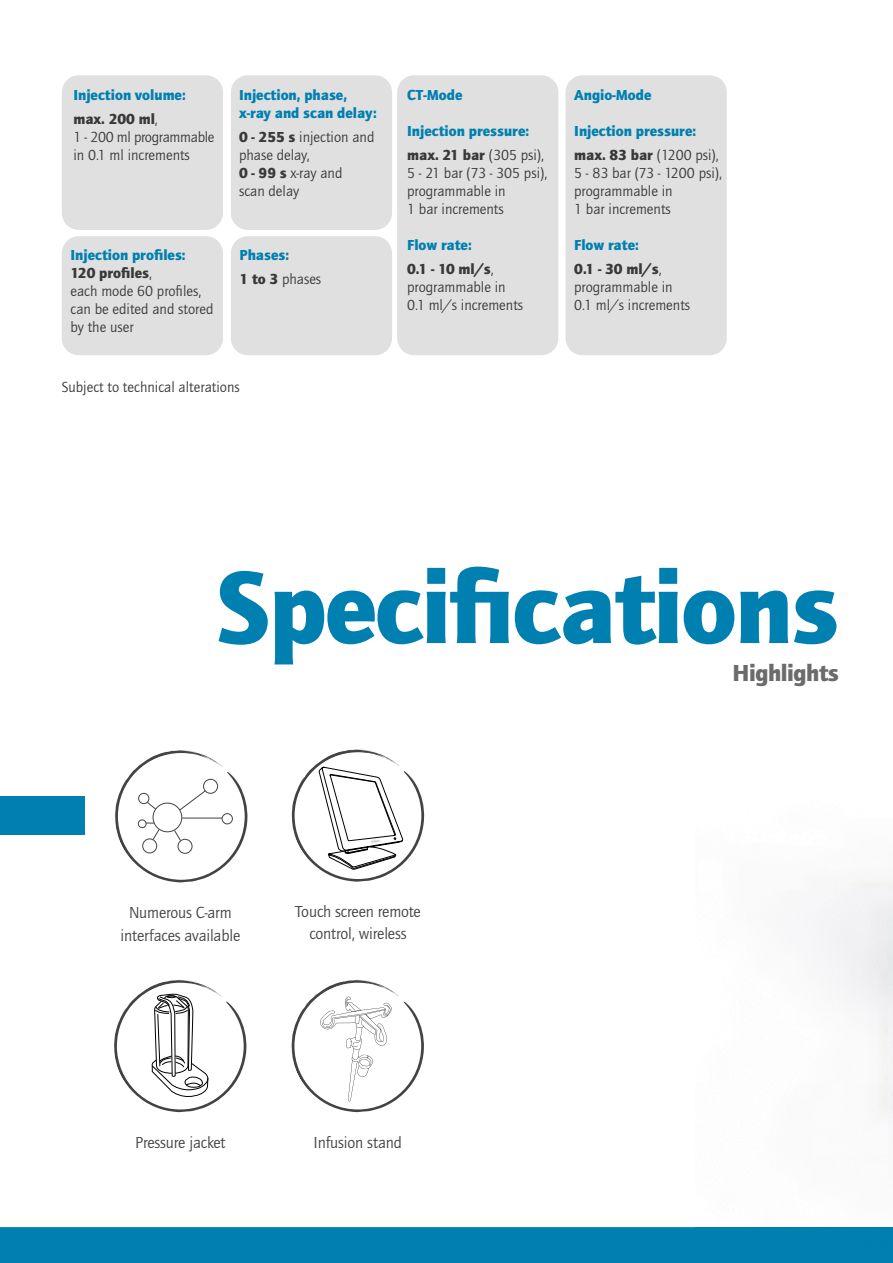
<style>
.page{position:relative;width:893px;height:1263px;background:#fff}
.page>*{position:absolute;margin:0;border:0;box-sizing:border-box;transform-origin:0 0}
.t1{font:900 105px "Quay Sans ITC Std";letter-spacing:-.02em;color:#0080b0}
.t2{font:900 24px "Quay Sans ITC Std";letter-spacing:-.02em;color:#6b6b6b}
.t3{font:16.5px/22.5px "Quay Sans ITC Std";letter-spacing:-.01em;color:#434343;text-align:center}
.t4{font:15px/18px "Quay Sans ITC Std";color:#393939}
.t5{font:900 15px/24px "Quay Sans ITC Std";color:#0080b0}
.t6{font:900 15px/24px "Quay Sans ITC Std";color:#393939}
.t7{font:15px/18px "Quay Sans ITC Std";letter-spacing:-.02em;color:#393939}
.s1{color:#393939}
.s2{font-weight:400;color:#393939}
.s3{font-weight:900;color:#0080b0}
.s4{font-weight:900}
.s5{color:#0080b0}
.s6{font-weight:400}
</style>
<div class="page">
<div style="left:0;top:1227px;width:893px;height:36px;background:#0080b0"></div>
<img style="left:696px;top:351px;width:197px;height:900px">
<div style="left:0;top:796px;width:84px;height:39px;background:#0080b0"></div>
<svg style="left:115px;top:750px;width:132px;height:132px"></svg>
<svg style="left:292px;top:749px;width:132px;height:133px"></svg>
<svg style="left:292px;top:980px;width:132px;height:132px"></svg>
<svg style="left:114px;top:980px;width:132px;height:132px"></svg>
<div style="left:62px;top:75px;width:161px;height:155px;background:#e0e0e0;border-radius:17px"></div>
<div style="left:397px;top:75px;width:161px;height:280px;background:#e0e0e0;border-radius:17px"></div>
<div style="left:566px;top:75px;width:161px;height:280px;background:#e0e0e0;border-radius:17px"></div>
<div style="left:231px;top:75px;width:161px;height:155px;background:#e0e0e0;border-radius:17px"></div>
<div style="left:231px;top:236px;width:161px;height:119px;background:#e0e0e0;border-radius:17px"></div>
<div style="left:62px;top:236px;width:161px;height:119px;background:#e0e0e0;border-radius:17px"></div>
<p class="t5" style="left:73px;top:84px;width:114px">Injection volume: <span class="s1">max. 200 ml</span><span class="s2">,</span></p>
<p class="t7" style="left:73px;top:129px;width:143px">1 - 200 ml programmable in 0.1 ml increments</p>
<p class="t4" style="left:71px;top:247px;width:145px"><span class="s3">Injection profiles:<br></span><span class="s4">120 profiles</span>,<br>each mode 60 profiles, can be edited and stored by the user</p>
<p class="t5" style="left:239px;top:87px;width:139px;line-height:18px">Injection, phase, x-ray and scan delay:</p>
<p class="t4" style="left:239px;top:129px;width:137px"><span class="s4">0 - 255 s</span> injection and phase delay,<br><span class="s4">0 - 99 s</span> x-ray and<br>scan delay</p>
<p class="t5" style="left:240px;top:244px;width:83px">Phases:<br><span class="s1">1 to 3</span> <span class="s2">phases</span></p>
<p class="t4" style="left:62px;top:379px;width:179px">Subject to technical alterations</p>
<p class="t5" style="left:407px;top:84px;width:57px">CT-Mode</p>
<p class="t5" style="left:407px;top:120px;width:138px">Injection pressure: <span class="s1">max. 21 bar</span> <span class="s2">(305 psi),</span></p>
<p class="t4" style="left:407px;top:165px;width:142px">5 - 21 bar (73 - 305 psi), programmable in<br>1 bar increments</p>
<p class="t6" style="left:407px;top:234px;width:88px"><span class="s5">Flow rate:<br></span>0.1 - 10 ml/s<span class="s6">,</span></p>
<p class="t4" style="left:407px;top:279px;width:117px">programmable in<br>0.1 ml/s increments</p>
<p class="t5" style="left:574px;top:84px;width:79px">Angio-Mode</p>
<p class="t5" style="left:574px;top:120px;width:146px">Injection pressure: <span class="s1">max. 83 bar</span> <span class="s2">(1200 psi),</span></p>
<p class="t4" style="left:574px;top:165px;width:149px">5 - 83 bar (73 - 1200 psi), programmable in<br>1 bar increments</p>
<p class="t6" style="left:574px;top:234px;width:89px"><span class="s5">Flow rate:<br></span>0.1 - 30 ml/s<span class="s6">,</span></p>
<p class="t4" style="left:574px;top:279px;width:117px">programmable in<br>0.1 ml/s increments</p>
<h1 class="t1" style="left:215px;top:564px;width:625px">Specifications</h1>
<h2 class="t2" style="left:732px;top:662px;width:108px">Highlights</h2>
<p class="t3" style="left:121px;top:903px;width:121px">Numerous C-arm interfaces available</p>
<p class="t3" style="left:295px;top:901px;width:127px">Touch screen remote control, wireless</p>
<p class="t3" style="left:135px;top:1132px;width:92px">Pressure jacket</p>
<p class="t3" style="left:314px;top:1132px;width:90px">Infusion stand</p>
</div>
